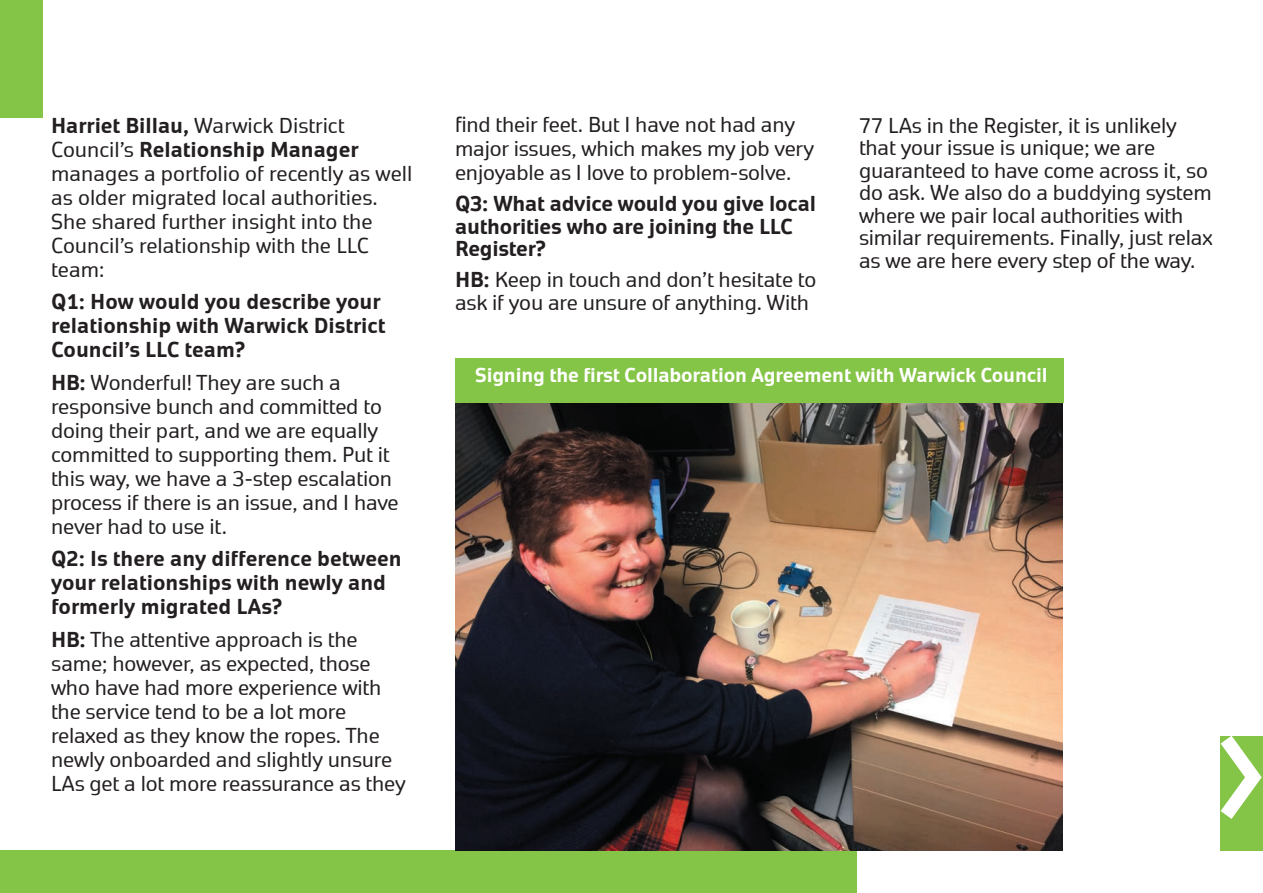
<style>
.page{position:relative;width:1263px;height:893px;background:#fff}
.page>*{position:absolute;margin:0;border:0;box-sizing:border-box;transform-origin:0 0}
.t1{font:21px/24px "Geo";letter-spacing:-.01em;color:#231f20}
.t2{font:700 21px/24px "Geo";color:#231f20}
.t3{font:700 19.5px "Geo";letter-spacing:-.01em;color:#fff}
.s1{font-weight:700}
</style>
<div class="page">
<div style="left:0;top:0;width:43px;height:117px;background:#84c446"></div>
<div style="left:0;top:850px;width:856px;height:43px;background:#84c446"></div>
<div style="left:1220px;top:736px;width:43px;height:114px;background:#84c446"></div>
<svg style="left:1220px;top:736px;width:42px;height:83px"></svg>
<div style="left:455px;top:359px;width:608px;height:44px;background:#84c446"></div>
<img style="left:455px;top:403px;width:607px;height:447px">
<p class="t1" style="left:51px;top:114px;width:363px"><span class="s1">Harriet Billau,</span> Warwick District<br>Council’s <span class="s1">Relationship Manager </span>manages a portfolio of recently as well as older migrated local authorities.<br>She shared further insight into the<br>Council’s relationship with the LLC team:</p>
<p class="t2" style="left:51px;top:290px;width:336px">Q1: How would you describe your relationship with Warwick District<br>Council’s LLC team?</p>
<p class="t1" style="left:51px;top:371px;width:349px"><span class="s1">HB:</span> Wonderful! They are such a responsive bunch and committed to doing their part, and we are equally committed to supporting them. Put it this way, we have a 3-step escalation process if there is an issue, and I have never had to use it.</p>
<p class="t2" style="left:51px;top:547px;width:352px">Q2: Is there any difference between your relationships with newly and formerly migrated LAs?</p>
<p class="t1" style="left:51px;top:628px;width:356px"><span class="s1">HB:</span> The attentive approach is the same; however, as expected, those who have had more experience with the service tend to be a lot more relaxed as they know the ropes. The newly onboarded and slightly unsure LAs get a lot more reassurance as they</p>
<p class="t1" style="left:455px;top:113px;width:360px">find their feet. But I have not had any major issues, which makes my job very enjoyable as I love to problem-solve.</p>
<p class="t2" style="left:455px;top:193px;width:362px;line-height:22.5px">Q3: What advice would you give local authorities who are joining the LLC<br>Register?</p>
<p class="t1" style="left:455px;top:269px;width:363px;line-height:22.5px"><span class="s1">HB:</span> Keep in touch and don’t hesitate to ask if you are unsure of anything. With</p>
<p class="t1" style="left:859px;top:114px;width:355px;line-height:22.5px">77 LAs in the Register, it is unlikely that your issue is unique; we are guaranteed to have come across it, so do ask. We also do a buddying system where we pair local authorities with similar requirements. Finally, just relax as we are here every step of the way.</p>
<p class="t3" style="left:475px;top:365px;width:574px">Signing the first Collaboration Agreement with Warwick Council</p>
</div>
